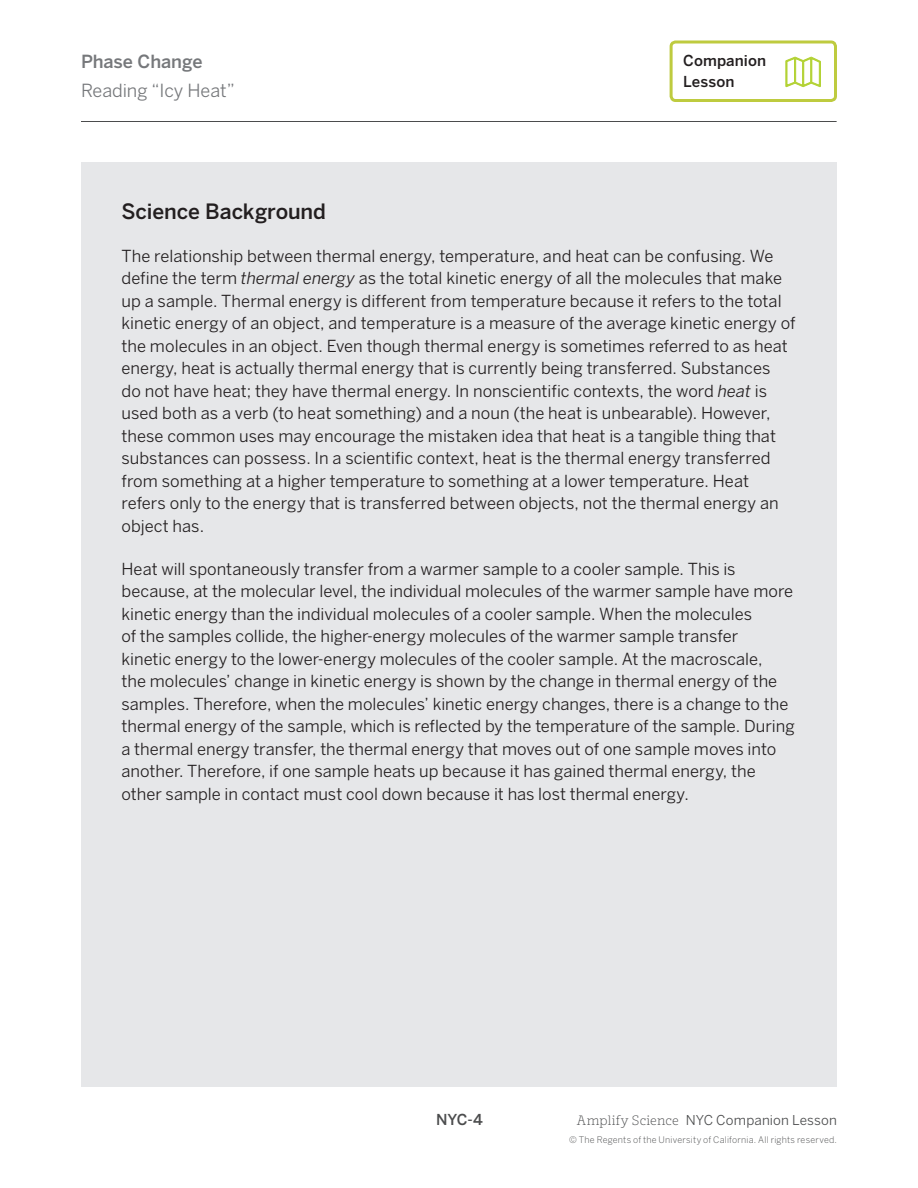
<style>
.page{position:relative;width:918px;height:1188px;background:#fff}
.page>*{position:absolute;margin:0;border:0;box-sizing:border-box;transform-origin:0 0}
.Heading_2{font:500 21px "Benton Sans";letter-spacing:-.005em;color:#231f20}
.t1{font:18px "Benton Sans";letter-spacing:-.005em;color:#76787b}
.t2{font:500 18px "Benton Sans";letter-spacing:-.005em;color:#76787b}
.Body_Copy{font:16.5px/22.5px "Benton Sans";color:#231f20}
.t3{font:500 15px/21px "Benton Sans";letter-spacing:.005em;color:#231f20}
.t4{font:500 15px "Benton Sans";color:#4b4c4d}
.t5{font:13.5px "Benton Sans";letter-spacing:.01em;color:#4b4c4d}
.t6{font:300 9px "Benton Sans";letter-spacing:.025em;color:#4b4c4d}
.s1{font-style:italic}
.s2{font-family:"Amplify";font-weight:300}
</style>
<div class="page">
<hr style="left:81px;top:121px;width:756px;height:1px;background:#4b4c4d">
<div style="left:81px;top:162px;width:756px;height:925px;background:#e6e7e9"></div>
<div style="left:670px;top:40px;width:167px;height:62px;border:3px solid #becb3f;border-radius:4px"></div>
<svg style="left:785px;top:56px;width:36px;height:31px"></svg>
<p class="t2" style="left:81px;top:51px;width:123px">Phase Change</p>
<p class="t1" style="left:81px;top:80px;width:156px">Reading “Icy Heat”</p>
<p class="t3" style="left:683px;top:51px;width:84px">Companion<br>Lesson</p>
<p class="Heading_2" style="left:122px;top:198px;width:206px">Science Background</p>
<p class="Body_Copy" style="left:122px;top:245px;width:675px">The relationship between thermal energy, temperature, and heat can be confusing. We define the term <span class="s1">thermal energy</span> as the total kinetic energy of all the molecules that make up a sample. Thermal energy is different from temperature because it refers to the total kinetic energy of an object, and temperature is a measure of the average kinetic energy of the molecules in an object. Even though thermal energy is sometimes referred to as heat energy, heat is actually thermal energy that is currently being transferred. Substances<br>do not have heat; they have thermal energy. In nonscientific contexts, the word <span class="s1">heat</span> is used both as a verb (to heat something) and a noun (the heat is unbearable). However, these common uses may encourage the mistaken idea that heat is a tangible thing that substances can possess. In a scientific context, heat is the thermal energy transferred from something at a higher temperature to something at a lower temperature. Heat refers only to the energy that is transferred between objects, not the thermal energy an object has.</p>
<p class="Body_Copy" style="left:122px;top:557px;width:675px">Heat will spontaneously transfer from a warmer sample to a cooler sample. This is because, at the molecular level, the individual molecules of the warmer sample have more kinetic energy than the individual molecules of a cooler sample. When the molecules<br>of the samples collide, the higher-energy molecules of the warmer sample transfer<br>kinetic energy to the lower-energy molecules of the cooler sample. At the macroscale,<br>the molecules’ change in kinetic energy is shown by the change in thermal energy of the samples. Therefore, when the molecules’ kinetic energy changes, there is a change to the thermal energy of the sample, which is reflected by the temperature of the sample. During a thermal energy transfer, the thermal energy that moves out of one sample moves into another. Therefore, if one sample heats up because it has gained thermal energy, the other sample in contact must cool down because it has lost thermal energy.</p>
<p class="t4" style="left:436px;top:1110px;width:48px">NYC-4</p>
<p class="t5" style="left:577px;top:1112px;width:262px"><span class="s2">Amplify Science</span> NYC Companion Lesson</p>
<p class="t6" style="left:569px;top:1135px;width:269px">© The Regents of the University of California. All rights reserved.</p>
</div>
